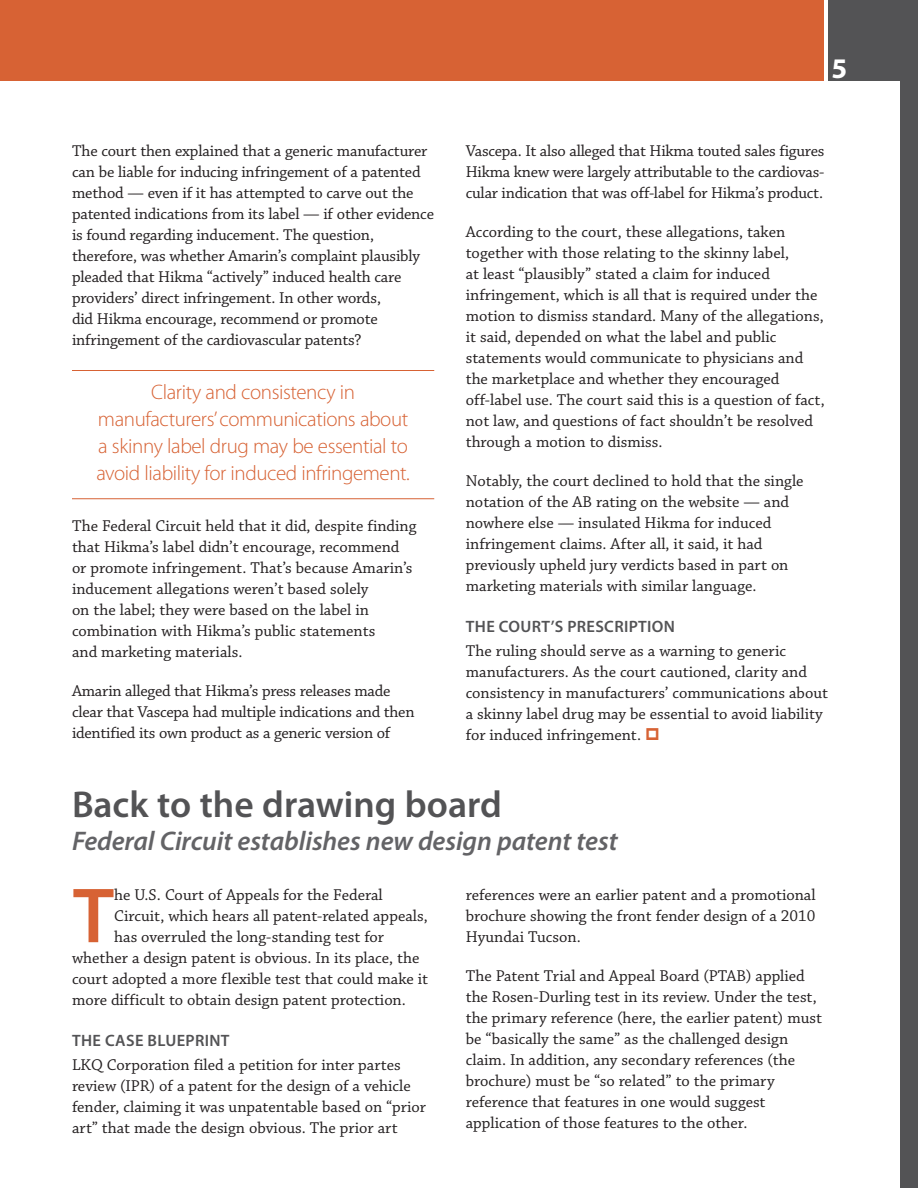
<style>
.page{position:relative;width:918px;height:1188px;background:#fff}
.page>*{position:absolute;margin:0;border:0;box-sizing:border-box;transform-origin:0 0}
.t1{font:600 78.75px "Myriad Pro";color:#d76234}
.t2{font:600 37.5px "Myriad Pro";color:#535355}
.t3{font:700 28.5px "Myriad Pro";color:#fff}
.t4{font:italic 600 27px "Myriad Pro";letter-spacing:-.005em;color:#636366}
.t5{font:300 21px/27px "Myriad Pro";letter-spacing:-.02em;color:#d76234;text-align:center}
.t6{font:16.5px/21px "Chaparral Pro";color:#231f20}
.t7{font:600 16.5px "Myriad Pro";letter-spacing:.02em;color:#535355}
</style>
<div class="page">
<div style="left:0;top:0;width:824px;height:81px;background:#d76234"></div>
<div style="left:828px;top:0;width:90px;height:81px;background:#535355"></div>
<div style="left:900px;top:72px;width:18px;height:1116px;background:#535355"></div>
<hr style="left:72px;top:370px;width:362px;height:1px;background:#d76234">
<hr style="left:72px;top:498px;width:362px;height:1px;background:#d76234">
<p class="t6" style="left:72px;top:141px;width:364px">The court then explained that a generic manufacturer can be liable for inducing infringement of a patented method — even if it has attempted to carve out the patented indications from its label — if other evidence is found regarding inducement. The question, therefore, was whether Amarin’s complaint plausibly pleaded that Hikma “actively” induced health care providers’ direct infringement. In other words,<br>did Hikma encourage, recommend or promote infringement of the cardiovascular patents?</p>
<p class="t5" style="left:96px;top:379px;width:315px">Clarity and consistency in manufacturers’ communications about a skinny label drug may be essential to avoid liability for induced infringement.</p>
<p class="t6" style="left:72px;top:516px;width:346px">The Federal Circuit held that it did, despite finding that Hikma’s label didn’t encourage, recommend or promote infringement. That’s because Amarin’s inducement allegations weren’t based solely<br>on the label; they were based on the label in combination with Hikma’s public statements<br>and marketing materials.</p>
<p class="t6" style="left:72px;top:681px;width:344px">Amarin alleged that Hikma’s press releases made clear that Vascepa had multiple indications and then identified its own product as a generic version of</p>
<h3 class="t3" style="left:831px;top:52px;width:17px">5</h3>
<p class="t6" style="left:466px;top:141px;width:360px;text-align:justify">Vascepa. It also alleged that Hikma touted sales figures Hikma knew were largely attributable to the cardiovas&shy;cular indication that was off-label for Hikma’s product.</p>
<p class="t6" style="left:466px;top:222px;width:360px">According to the court, these allegations, taken together with those relating to the skinny label,<br>at least “plausibly” stated a claim for induced infringement, which is all that is required under the motion to dismiss standard. Many of the allegations, it said, depended on what the label and public statements would communicate to physicians and the marketplace and whether they encouraged off-label use. The court said this is a question of fact, not law, and questions of fact shouldn’t be resolved through a motion to dismiss.</p>
<p class="t6" style="left:466px;top:471px;width:339px">Notably, the court declined to hold that the single notation of the AB rating on the website — and nowhere else — insulated Hikma for induced infringement claims. After all, it said, it had previously upheld jury verdicts based in part on marketing materials with similar language.</p>
<p class="t7" style="left:466px;top:617px;width:211px">THE COURT’S PRESCRIPTION</p>
<p class="t6" style="left:466px;top:641px;width:364px">The ruling should serve as a warning to generic manufacturers. As the court cautioned, clarity and consistency in manufacturers’ communications about a skinny label drug may be essential to avoid liability for induced infringement.</p>
<h2 class="t2" style="left:72px;top:784px;width:431px">Back to the drawing board</h2>
<h3 class="t4" style="left:72px;top:826px;width:547px">Federal Circuit establishes new design patent test</h3>
<h1 class="t1" style="left:73px;top:872px;width:43px">T</h1>
<p class="t6" style="left:114px;top:885px;width:270px">he U.S. Court of Appeals for the Federal</p>
<p class="t6" style="left:114px;top:906px;width:315px">Circuit, which hears all patent-related appeals,</p>
<p class="t6" style="left:114px;top:927px;width:271px">has overruled the long-standing test for</p>
<p class="t6" style="left:72px;top:948px;width:349px">whether a design patent is obvious. In its place, the</p>
<p class="t6" style="left:72px;top:969px;width:358px">court adopted a more flexible test that could make it</p>
<p class="t6" style="left:72px;top:990px;width:335px">more difficult to obtain design patent protection.</p>
<p class="t7" style="left:72px;top:1031px;width:159px">THE CASE BLUEPRINT</p>
<p class="t6" style="left:72px;top:1055px;width:356px">LKQ Corporation filed a petition for inter partes review (IPR) of a patent for the design of a vehicle fender, claiming it was unpatentable based on “prior art” that made the design obvious. The prior art</p>
<p class="t6" style="left:466px;top:885px;width:351px;text-align:justify">references were an earlier patent and a promotional brochure showing the front fender design of a 2010<br>Hyundai Tucson.</p>
<p class="t6" style="left:466px;top:966px;width:358px">The Patent Trial and Appeal Board (PTAB) applied the Rosen-Durling test in its review. Under the test, the primary reference (here, the earlier patent) must be “basically the same” as the challenged design claim. In addition, any secondary references (the brochure) must be “so related” to the primary reference that features in one would suggest application of those features to the other.</p>
</div>
